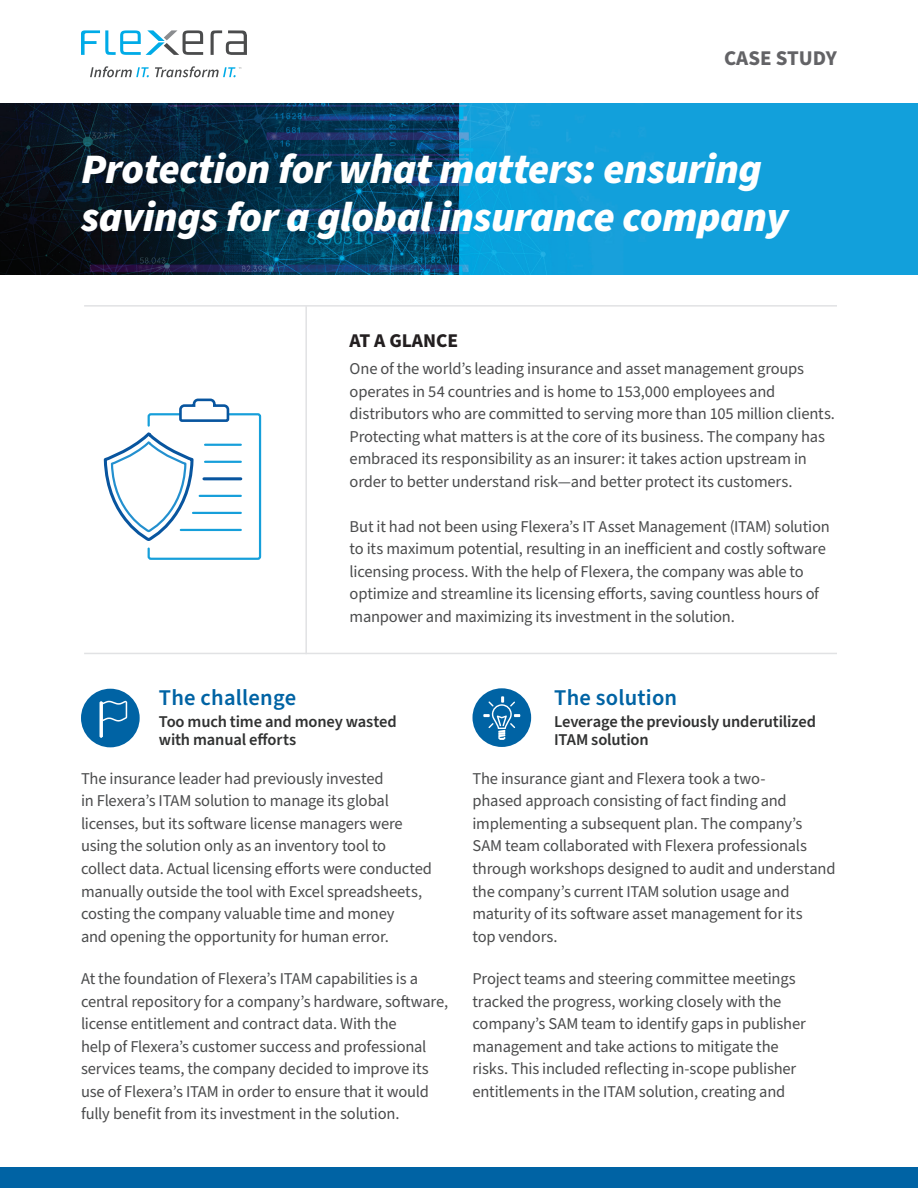
<style>
.page{position:relative;width:918px;height:1188px;background:#fff}
.page>*{position:absolute;margin:0;border:0;box-sizing:border-box;transform-origin:0 0}
.t1{font:italic 900 42px/48px "Source Sans Pro";letter-spacing:-.01em;color:#fff}
.t2{font:600 22.5px "Source Sans Pro";letter-spacing:.01em;color:#0063a4}
.t3{font:700 21px "Source Sans Pro";color:#636366}
.t4{font:700 19.5px "Source Sans Pro";color:#231f20}
.t5{font:16.5px/22.5px "Source Sans Pro";letter-spacing:-.015em;color:#4b4c4d}
.t6{font:600 16.5px/18px "Source Sans Pro";letter-spacing:-.01em;color:#313232}
</style>
<div class="page">
<img style="left:0;top:104px;width:918px;height:170px">
<div style="left:0;top:1168px;width:918px;height:20px;background:#0063a4"></div>
<svg style="left:90px;top:66px;width:59px;height:11px"></svg>
<svg style="left:155px;top:66px;width:86px;height:11px"></svg>
<svg style="left:211px;top:30px;width:36px;height:25px"></svg>
<svg style="left:81px;top:30px;width:122px;height:25px"></svg>
<hr style="left:84px;top:305px;width:753px;height:2px;background:#e1e2e4">
<hr style="left:84px;top:653px;width:753px;height:1px;background:#e1e2e4">
<div style="left:81px;top:689px;width:59px;height:58px;background:#0063a4;border-radius:50%"></div>
<svg style="left:100px;top:701px;width:27px;height:37px"></svg>
<svg style="left:102px;top:240px;width:160px;height:320px"></svg>
<hr style="left:305px;top:306px;width:2px;height:348px;background:#e1e2e4">
<div style="left:473px;top:688px;width:58px;height:59px;background:#0063a4;border-radius:50%"></div>
<svg style="left:483px;top:696px;width:37px;height:44px"></svg>
<p class="t3" style="left:724px;top:44px;width:114px">CASE STUDY</p>
<h1 class="t1" style="left:81px;top:146px;width:708px">Protection for what matters: ensuring savings for a global insurance company</h1>
<p class="t4" style="left:350px;top:327px;width:110px">AT A GLANCE</p>
<p class="t5" style="left:350px;top:358px;width:487px">One of the world’s leading insurance and asset management groups operates in 54 countries and is home to 153,000 employees and distributors who are committed to serving more than 105 million clients.<br>Protecting what matters is at the core of its business. The company has embraced its responsibility as an insurer: it takes action upstream in order to better understand risk—and better protect its customers.</p>
<p class="t5" style="left:350px;top:516px;width:482px">But it had not been using Flexera’s IT Asset Management (ITAM) solution to its maximum potential, resulting in an inefficient and costly software licensing process. With the help of Flexera, the company was able to optimize and streamline its licensing efforts, saving countless hours of manpower and maximizing its investment in the solution.</p>
<h2 class="t2" style="left:159px;top:682px;width:139px">The challenge</h2>
<p class="t6" style="left:159px;top:713px;width:239px">Too much time and money wasted with manual efforts</p>
<p class="t5" style="left:81px;top:768px;width:353px">The insurance leader had previously invested<br>in Flexera’s ITAM solution to manage its global licenses, but its software license managers were using the solution only as an inventory tool to collect data. Actual licensing efforts were conducted manually outside the tool with Excel spreadsheets, costing the company valuable time and money<br>and opening the opportunity for human error.</p>
<p class="t5" style="left:81px;top:968px;width:369px">At the foundation of Flexera’s ITAM capabilities is a central repository for a company’s hardware, software, license entitlement and contract data. With the<br>help of Flexera’s customer success and professional services teams, the company decided to improve its use of Flexera’s ITAM in order to ensure that it would fully benefit from its investment in the solution.</p>
<h2 class="t2" style="left:554px;top:683px;width:125px">The solution</h2>
<p class="t6" style="left:554px;top:713px;width:263px">Leverage the previously underutilized<br>ITAM solution</p>
<p class="t5" style="left:472px;top:768px;width:365px">The insurance giant and Flexera took a two-<br>phased approach consisting of fact finding and implementing a subsequent plan. The company’s SAM team collaborated with Flexera professionals through workshops designed to audit and understand the company’s current ITAM solution usage and maturity of its software asset management for its<br>top vendors.</p>
<p class="t5" style="left:472px;top:968px;width:335px">Project teams and steering committee meetings tracked the progress, working closely with the company’s SAM team to identify gaps in publisher management and take actions to mitigate the risks. This included reflecting in-scope publisher entitlements in the ITAM solution, creating and</p>
</div>
